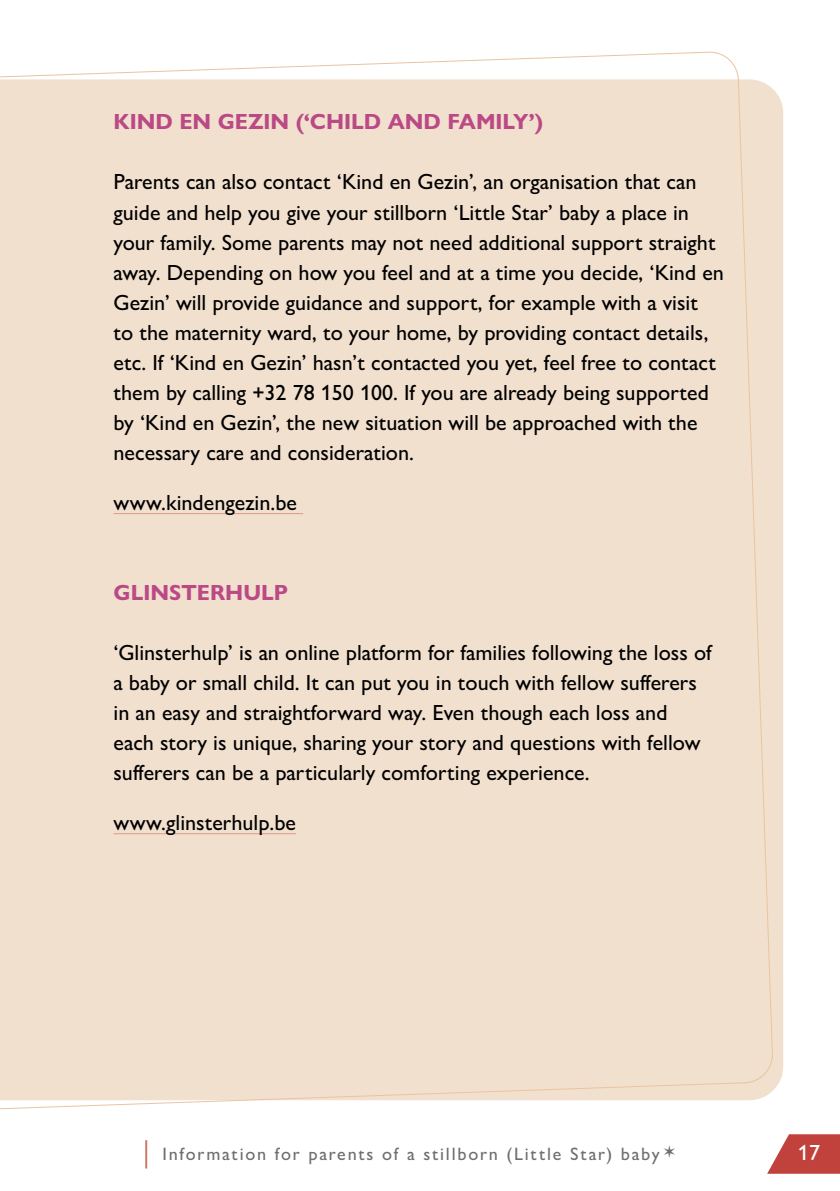
<style>
.page{position:relative;width:840px;height:1191px;background:#fff}
.page>*{position:absolute;margin:0;border:0;box-sizing:border-box;transform-origin:0 0}
.t1{font:500 22px/30px "Gill Sans Nova";color:#000}
.t2{font:700 22px "Gill Sans Nova";color:#ba4986}
.t3{font:500 22px "Gill Sans Nova";color:#fff}
.t4{font:500 18px "Gill Sans Nova";letter-spacing:.1em;color:#6d6e71}
</style>
<div class="page">
<svg style="left:767px;top:1134px;width:72px;height:39px;background:#ca605c"></svg>
<hr style="left:145px;top:1140px;width:2px;height:28px;background:#d07867">
<div style="left:0;top:52px;width:772px;height:1083px;background:#f2e0ce"></div>
<hr style="left:113px;top:513px;width:190px;height:1px;background:#dc9988">
<hr style="left:113px;top:833px;width:183px;height:1px;background:#dc9988">
<p class="t2" style="left:113px;top:108px;width:431px">KIND EN GEZIN (‘CHILD AND FAMILY’)</p>
<p class="t1" style="left:113px;top:167px;width:611px">Parents can also contact ‘Kind en Gezin’, an organisation that can guide and help you give your stillborn ‘Little Star’ baby a place in your family. Some parents may not need additional support straight away. Depending on how you feel and at a time you decide, ‘Kind en Gezin’ will provide guidance and support, for example with a visit<br>to the maternity ward, to your home, by providing contact details, etc. If ‘Kind en Gezin’ hasn’t contacted you yet, feel free to contact them by calling +32 78 150 100. If you are already being supported by ‘Kind en Gezin’, the new situation will be approached with the necessary care and consideration.</p>
<p class="t1" style="left:113px;top:487px;width:185px">www.kindengezin.be</p>
<p class="t2" style="left:113px;top:578px;width:176px">GLINSTERHULP</p>
<p class="t1" style="left:113px;top:637px;width:599px">‘Glinsterhulp’ is an online platform for families following the loss of a baby or small child. It can put you in touch with fellow sufferers in an easy and straightforward way. Even though each loss and each story is unique, sharing your story and questions with fellow sufferers can be a particularly comforting experience.</p>
<p class="t1" style="left:113px;top:807px;width:184px">www.glinsterhulp.be</p>
<p class="t4" style="left:162px;top:1142px;width:498px">Information for parents of a stillborn (Little Star) baby</p>
<p class="t3" style="left:797px;top:1138px;width:23px">17</p>
</div>
